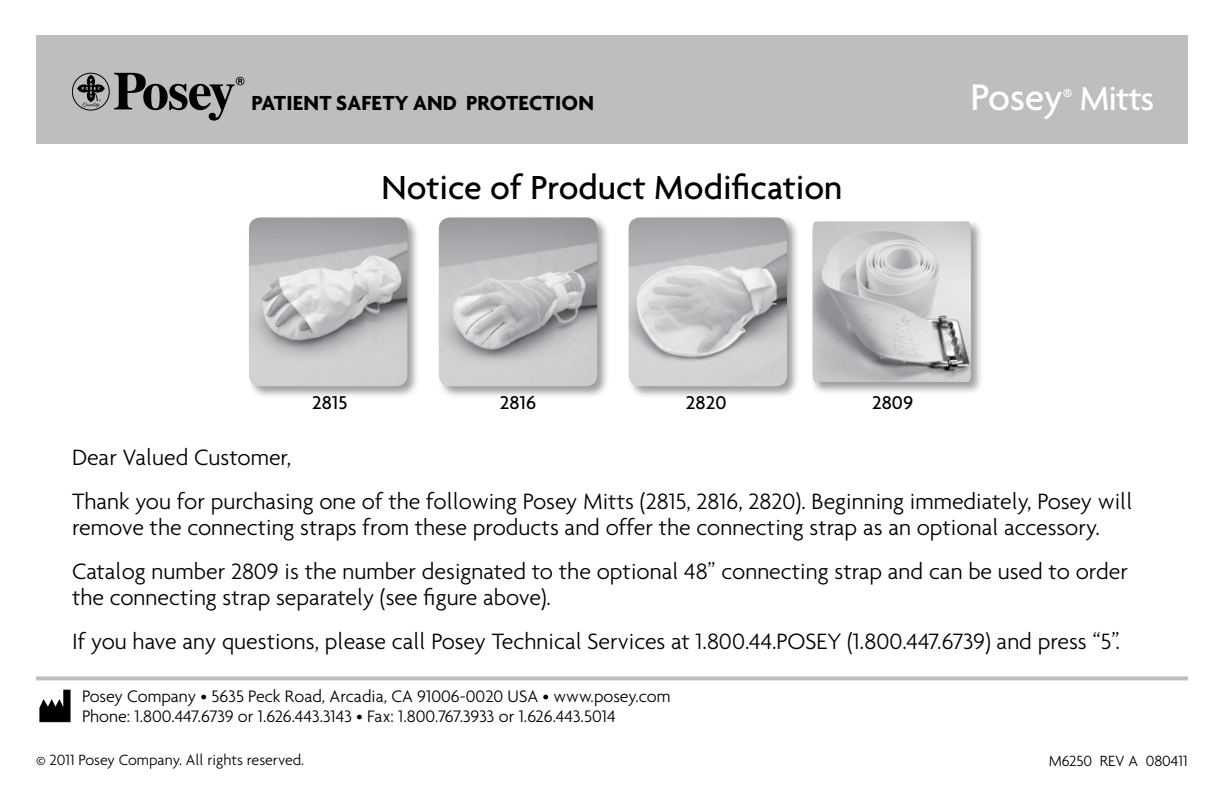
<style>
.page{position:relative;width:1224px;height:787px;background:#fff}
.page>*{position:absolute;margin:0;border:0;box-sizing:border-box;transform-origin:0 0}
.t1{font:500 40px "Agenda";letter-spacing:-.01em;color:#fff}
.t2{font:500 36px "Agenda";color:#000}
.t3{font:300 24px/44px "Agenda";color:#000}
.t4{font:700 22px "Agenda";letter-spacing:.01em;color:#000}
.t5{font:500 20px "Agenda";color:#000}
.t6{font:300 18px/20px "Agenda";color:#000}
.t7{font:300 16px "Agenda";color:#000}
.s1{font-size:36px}
</style>
<div class="page">
<svg style="left:39px;top:689px;width:32px;height:33px"></svg>
<div style="left:36px;top:35px;width:1152px;height:108px;background:#bcbec0"></div>
<svg style="left:114px;top:73px;width:130px;height:48px"></svg>
<svg style="left:77px;top:75px;width:28px;height:33px"></svg>
<div style="left:72px;top:73px;width:38px;height:37px;border:1px solid #000;border-radius:50%"></div>
<svg style="left:36px;top:676px;width:1152px;height:4px;background:#c2c4c6"></svg>
<div style="left:247px;top:215px;width:174px;height:184px;background:#000;opacity:.39"></div>
<img style="left:249px;top:217px;width:158px;height:169px">
<div style="left:437px;top:215px;width:173px;height:184px;background:#000;opacity:.39"></div>
<img style="left:439px;top:217px;width:158px;height:169px">
<div style="left:627px;top:215px;width:173px;height:184px;background:#000;opacity:.39"></div>
<img style="left:629px;top:217px;width:158px;height:169px">
<div style="left:811px;top:219px;width:173px;height:176px;background:#000;opacity:.39"></div>
<img style="left:813px;top:221px;width:158px;height:161px">
<p class="t4" style="left:252px;top:89px;width:344px">PATIENT SAFETY AND PROTECTION</p>
<h2 class="t2" style="left:382px;top:165px;width:462px">Notice of Product Modification</h2>
<h1 class="t1" style="left:970px;top:72px;width:185px">Posey<sup>®</sup> <span class="s1">Mitts</span></h1>
<p class="t5" style="left:312px;top:390px;width:37px">2815</p>
<p class="t5" style="left:500px;top:390px;width:38px">2816</p>
<p class="t5" style="left:686px;top:390px;width:42px">2820</p>
<p class="t5" style="left:872px;top:390px;width:43px">2809</p>
<p class="t3" style="left:72px;top:435px;width:1062px">Dear Valued Customer,<br>Thank you for purchasing one of the following Posey Mitts (2815, 2816, 2820). Beginning immediately, Posey will</p>
<p class="t3" style="left:72px;top:505px;width:1057px">remove the connecting straps from these products and offer the connecting strap as an optional accessory.<br>Catalog number 2809 is the number designated to the optional 48” connecting strap and can be used to order</p>
<p class="t3" style="left:72px;top:575px;width:1049px">the connecting strap separately (see figure above).<br>If you have any questions, please call Posey Technical Services at 1.800.44.POSEY (1.800.447.6739) and press “5”.</p>
<p class="t6" style="left:82px;top:686px;width:590px">Posey Company • 5635 Peck Road, Arcadia, CA 91006-0020 USA • www.posey.com<br>Phone: 1.800.447.6739 or 1.626.443.3143 • Fax: 1.800.767.3933 or 1.626.443.5014</p>
<p class="t7" style="left:36px;top:750px;width:270px">© 2011 Posey Company. All rights reserved.</p>
<p class="t7" style="left:1049px;top:751px;width:141px">M6250 REV A 080411</p>
</div>
